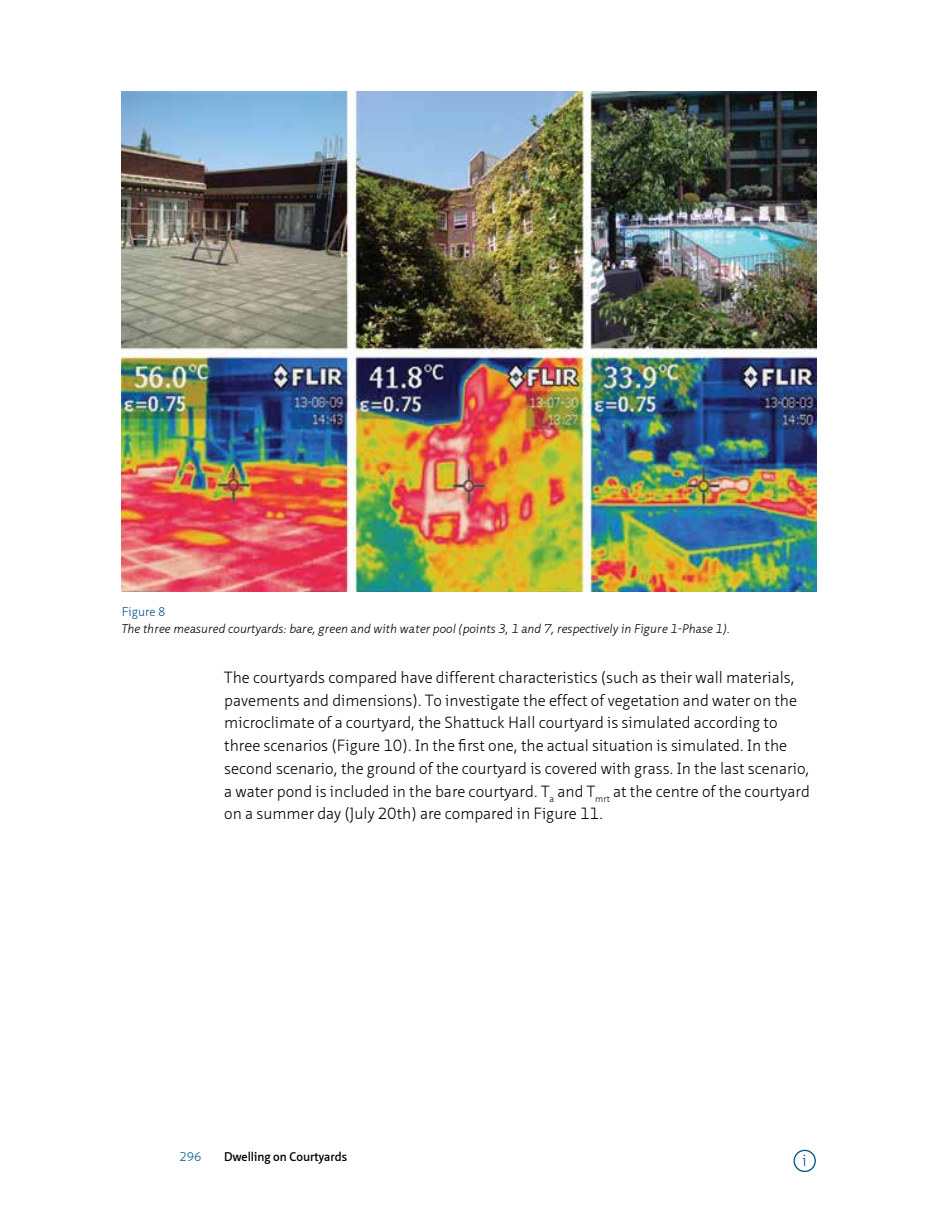
<style>
.page{position:relative;width:938px;height:1221px;background:#fff}
.page>*{position:absolute;margin:0;border:0;box-sizing:border-box;transform-origin:0 0}
.t1{font:300 15.75px/22.8px "Neue Sans";color:#000}
.t2{font:300 15.75px "Neue Sans";color:#005288}
.t3{font:italic 300 12.25px "Neue Sans";color:#000}
.t4{font:600 12.25px "Neue Sans";color:#000}
.t5{font:300 12.25px "Neue Sans";color:#005288}
</style>
<div class="page">
<img style="left:122px;top:91px;width:694px;height:501px">
<div style="left:793px;top:1149px;width:22px;height:22px;border:1px solid #005288;border-radius:50%"></div>
<p class="t5" style="left:122px;top:604px;width:45px">Figure 8</p>
<p class="t3" style="left:122px;top:621px;width:609px">The three measured courtyards: bare, green and with water pool (points 3, 1 and 7, respectively in Figure 1-Phase 1).</p>
<p class="t1" style="left:224px;top:666px;width:587px">The courtyards compared have different characteristics (such as their wall materials, pavements and dimensions). To investigate the effect of vegetation and water on the microclimate of a courtyard, the Shattuck Hall courtyard is simulated according to three scenarios (Figure 10). In the first one, the actual situation is simulated. In the second scenario, the ground of the courtyard is covered with grass. In the last scenario, a water pond is included in the bare courtyard. T<sub>a</sub> and T<sub>mrt</sub> at the centre of the courtyard on a summer day (July 20th) are compared in Figure 11.</p>
<p class="t5" style="left:179px;top:1149px;width:24px">296</p>
<p class="t4" style="left:224px;top:1149px;width:124px">Dwelling on Courtyards</p>
<p class="t2" style="left:802px;top:1151px;width:6px">i</p>
</div>
